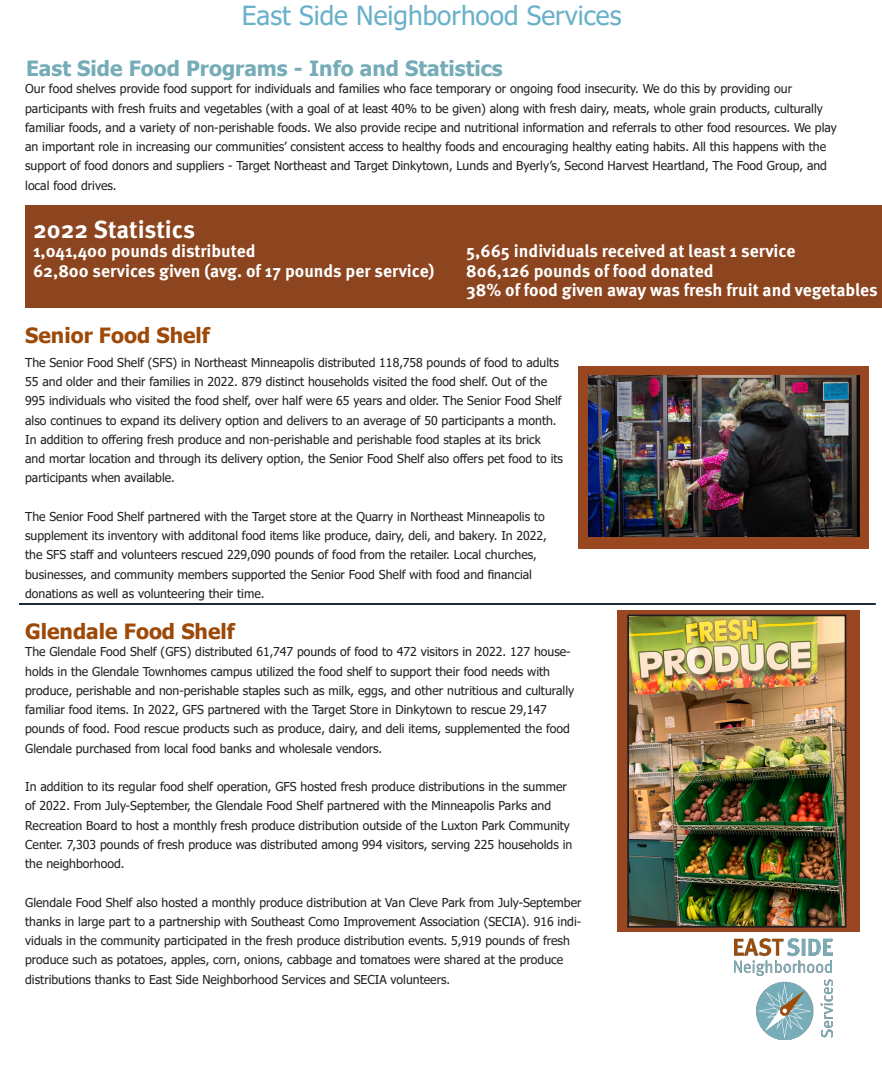
<style>
.page{position:relative;width:882px;height:1071px;background:#fff}
.page>*{position:absolute;margin:0;border:0;box-sizing:border-box;transform-origin:0 0}
.t1{font:26.25px "Tahoma";color:#69b1c9}
.t2{font:700 24.5px "Meta Pro";color:#fff}
.t3{font:700 21px "Tahoma";color:#75acb7}
.t4{font:700 21px "Tahoma";color:#9d4908}
.t5{font:700 17.5px "Meta Pro";color:#fff}
.t6{font:12.25px/19.2px "Tahoma";color:#231f20}
</style>
<div class="page">
<div style="left:617px;top:610px;width:242px;height:322px;background:#984721"></div>
<div style="left:25px;top:206px;width:857px;height:102px;background:#8c451f"></div>
<hr style="left:19px;top:603px;width:857px;height:2px;background:#000d1f">
<img style="left:630px;top:618px;width:213px;height:307px">
<div style="left:627px;top:615px;width:219px;height:313px;border:2px solid #231f20"></div>
<div style="left:578px;top:366px;width:291px;height:182px;background:#984721"></div>
<img style="left:734px;top:939px;width:99px;height:100px">
<img style="left:588px;top:376px;width:271px;height:161px">
<p class="t1" style="left:242px;top:-2px;width:381px">East Side Neighborhood Services</p>
<p class="t3" style="left:26px;top:53px;width:478px">East Side Food Programs - Info and Statistics</p>
<p class="t6" style="left:25px;top:80px;width:813px">Our food shelves provide food support for individuals and families who face temporary or ongoing food insecurity. We do this by providing our participants with fresh fruits and vegetables (with a goal of at least 40% to be given) along with fresh dairy, meats, whole grain products, culturally familiar foods, and a variety of non-perishable foods. We also provide recipe and nutritional information and referrals to other food resources. We play an important role in increasing our communities’ consistent access to healthy foods and encouraging healthy eating habits. All this happens with the support of food donors and suppliers - Target Northeast and Target Dinkytown, Lunds and Byerly’s, Second Harvest Heartland, The Food Group, and local food drives.</p>
<p class="t2" style="left:33px;top:210px;width:164px">2022 Statistics</p>
<p class="t5" style="left:33px;top:238px;width:224px">1,041,400 pounds distributed</p>
<p class="t5" style="left:466px;top:238px;width:331px">5,665 individuals received at least 1 service</p>
<p class="t5" style="left:33px;top:257px;width:403px">62,800 services given (avg. of 17 pounds per service)</p>
<p class="t5" style="left:466px;top:257px;width:249px">806,126 pounds of food donated</p>
<p class="t5" style="left:466px;top:276px;width:413px">38% of food given away was fresh fruit and vegetables</p>
<p class="t4" style="left:25px;top:321px;width:186px">Senior Food Shelf</p>
<p class="t6" style="left:25px;top:354px;width:539px">The Senior Food Shelf (SFS) in Northeast Minneapolis distributed 118,758 pounds of food to adults 55 and older and their families in 2022. 879 distinct households visited the food shelf. Out of the 995 individuals who visited the food shelf, over half were 65 years and older. The Senior Food Shelf also continues to expand its delivery option and delivers to an average of 50 participants a month.<br>In addition to offering fresh produce and non-perishable and perishable food staples at its brick and mortar location and through its delivery option, the Senior Food Shelf also offers pet food to its participants when available.</p>
<p class="t6" style="left:25px;top:508px;width:523px">The Senior Food Shelf partnered with the Target store at the Quarry in Northeast Minneapolis to supplement its inventory with additonal food items like produce, dairy, deli, and bakery. In 2022, the SFS staff and volunteers rescued 229,090 pounds of food from the retailer. Local churches, businesses, and community members supported the Senior Food Shelf with food and financial donations as well as volunteering their time.</p>
<p class="t4" style="left:25px;top:616px;width:211px">Glendale Food Shelf</p>
<p class="t6" style="left:25px;top:643px;width:551px">The Glendale Food Shelf (GFS) distributed 61,747 pounds of food to 472 visitors in 2022. 127 house&shy;holds in the Glendale Townhomes campus utilized the food shelf to support their food needs with produce, perishable and non-perishable staples such as milk, eggs, and other nutritious and culturally familiar food items. In 2022, GFS partnered with the Target Store in Dinkytown to rescue 29,147 pounds of food. Food rescue products such as produce, dairy, and deli items, supplemented the food Glendale purchased from local food banks and wholesale vendors.</p>
<p class="t6" style="left:25px;top:778px;width:549px">In addition to its regular food shelf operation, GFS hosted fresh produce distributions in the summer of 2022. From July-September, the Glendale Food Shelf partnered with the Minneapolis Parks and Recreation Board to host a monthly fresh produce distribution outside of the Luxton Park Community Center. 7,303 pounds of fresh produce was distributed among 994 visitors, serving 225 households in the neighborhood.</p>
<p class="t6" style="left:25px;top:893px;width:558px">Glendale Food Shelf also hosted a monthly produce distribution at Van Cleve Park from July-September thanks in large part to a partnership with Southeast Como Improvement Association (SECIA). 916 indi&shy;viduals in the community participated in the fresh produce distribution events. 5,919 pounds of fresh produce such as potatoes, apples, corn, onions, cabbage and tomatoes were shared at the produce distributions thanks to East Side Neighborhood Services and SECIA volunteers.</p>
</div>
